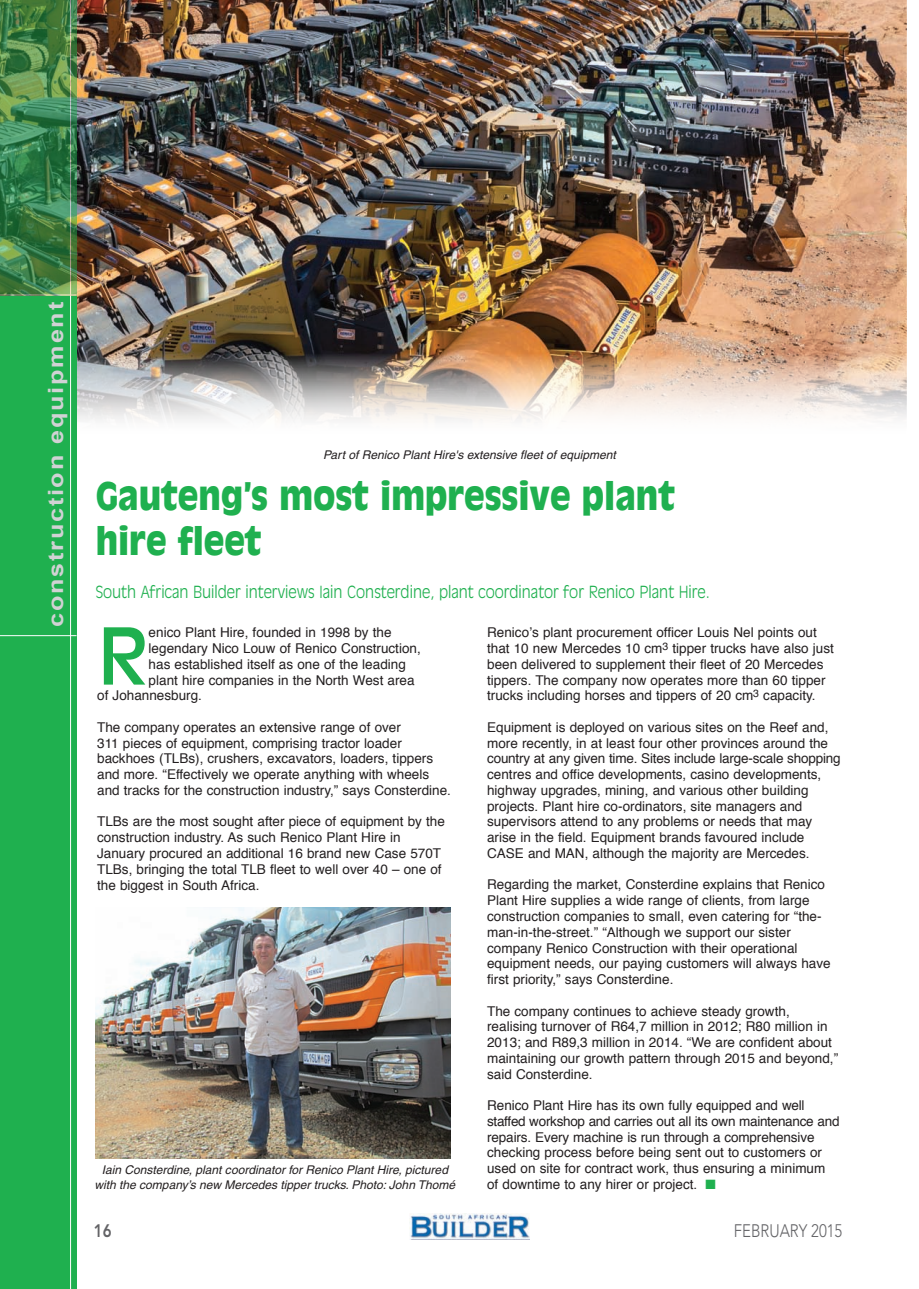
<style>
.page{position:relative;width:919px;height:1289px;background:#fff}
.page>*{position:absolute;margin:0;border:0;box-sizing:border-box;transform-origin:0 0}
.t1{font:77.25px "Antique Olive";color:#1fb04f}
.t2{font:900 37.5px/45px "Antique Olive";letter-spacing:-.005em;color:#1fb04f;scale:.9 1}
.t3{font:700 21px "Arial";letter-spacing:.07em;color:#d1d2d4;scale:1.2 1}
.t4{font:300 18px "Avenir";color:#636366;scale:.83 1}
.t5{font:800 18px "Avenir";color:#636366;scale:.83 1}
.t6{font:300 16.5px "Antique Olive";color:#1fb04f;scale:.9 1}
.t7{font:13.5px/15.8px "Helvetica";color:#231f20}
.t8{font:italic 12px/15px "Helvetica";color:#231f20;text-align:center}
.s1{color:#1fb04f}
</style>
<div class="page">
<img style="left:77px;top:0;width:829px;height:421px">
<img style="left:410px;top:1213px;width:119px;height:26px">
<div style="left:0;top:0;width:77px;height:1288px;background:#1fb04f"></div>
<hr style="left:0;top:635px;width:77px;height:1px;background:#fff">
<hr style="left:70px;top:0;width:1px;height:1288px;background:#fff">
<img style="left:0;top:0;width:77px;height:295px">
<img style="left:96px;top:907px;width:355px;height:251px">
<h3 class="t3" style="left:44px;top:627px;width:272px;rotate:-90deg">construction equipment</h3>
<p class="t8" style="left:323px;top:447px;width:294px">Part of Renico Plant Hire's extensive fleet of equipment</p>
<h2 class="t2" style="left:96px;top:472px;width:645px">Gauteng’s most impressive plant hire fleet</h2>
<p class="t6" style="left:96px;top:582px;width:684px">South African Builder interviews Iain Consterdine, plant coordinator for Renico Plant Hire.</p>
<h1 class="t1" style="left:97px;top:610px;width:53px">R</h1>
<p class="t7" style="left:149px;top:624px;width:244px">enico Plant Hire, founded in 1998 by the</p>
<p class="t7" style="left:487px;top:624px;width:348px">Renico’s plant procurement officer Louis Nel points out that 10 new Mercedes 10 cm<sup>3</sup> tipper trucks have also just been delivered to supplement their fleet of 20 Mercedes tippers. The company now operates more than 60 tipper trucks including horses and tippers of 20 cm<sup>3</sup> capacity.</p>
<p class="t7" style="left:487px;top:718px;width:355px">Equipment is deployed on various sites on the Reef and, more recently, in at least four other provinces around the country at any given time. Sites include large-scale shopping centres and office developments, casino developments, highway upgrades, mining, and various other building projects. Plant hire co-ordinators, site managers and supervisors attend to any problems or needs that may arise in the field. Equipment brands favoured include CASE and MAN, although the majority are Mercedes.</p>
<p class="t7" style="left:487px;top:876px;width:345px">Regarding the market, Consterdine explains that Renico Plant Hire supplies a wide range of clients, from large construction companies to small, even catering for “the&shy;man-in-the-street.” “Although we support our sister company Renico Construction with their operational equipment needs, our paying customers will always have first priority,” says Consterdine.</p>
<p class="t7" style="left:487px;top:1002px;width:352px">The company continues to achieve steady growth, realising turnover of R64,7 million in 2012; R80 million in 2013; and R89,3 million in 2014. “We are confident about maintaining our growth pattern through 2015 and beyond,” said Consterdine.</p>
<p class="t7" style="left:487px;top:1097px;width:354px">Renico Plant Hire has its own fully equipped and well staffed workshop and carries out all its own maintenance and repairs. Every machine is run through a comprehensive checking process before being sent out to customers or used on site for contract work, thus ensuring a minimum of downtime to any hirer or project. <span class="s1">■</span></p>
<p class="t7" style="left:149px;top:640px;width:274px">legendary Nico Louw of Renico Construction,</p>
<p class="t7" style="left:149px;top:656px;width:259px">has established itself as one of the leading</p>
<p class="t7" style="left:149px;top:671px;width:267px">plant hire companies in the North West area</p>
<p class="t7" style="left:97px;top:687px;width:106px">of Johannesburg.</p>
<p class="t7" style="left:97px;top:719px;width:355px">The company operates an extensive range of over<br>311 pieces of equipment, comprising tractor loader backhoes (TLBs), crushers, excavators, loaders, tippers and more. “Effectively we operate anything with wheels and tracks for the construction industry,” says Consterdine.</p>
<p class="t7" style="left:97px;top:813px;width:349px">TLBs are the most sought after piece of equipment by the construction industry. As such Renico Plant Hire in January procured an additional 16 brand new Case 570T TLBs, bringing the total TLB fleet to well over 40 – one of the biggest in South Africa.</p>
<p class="t8" style="left:95px;top:1162px;width:362px">Iain Consterdine, plant coordinator for Renico Plant Hire, pictured with the company’s new Mercedes tipper trucks. Photo: John Thomé</p>
<h3 class="t5" style="left:94px;top:1220px;width:23px">16</h3>
<h3 class="t4" style="left:733px;top:1220px;width:132px">FEBRUARY 2015</h3>
</div>
